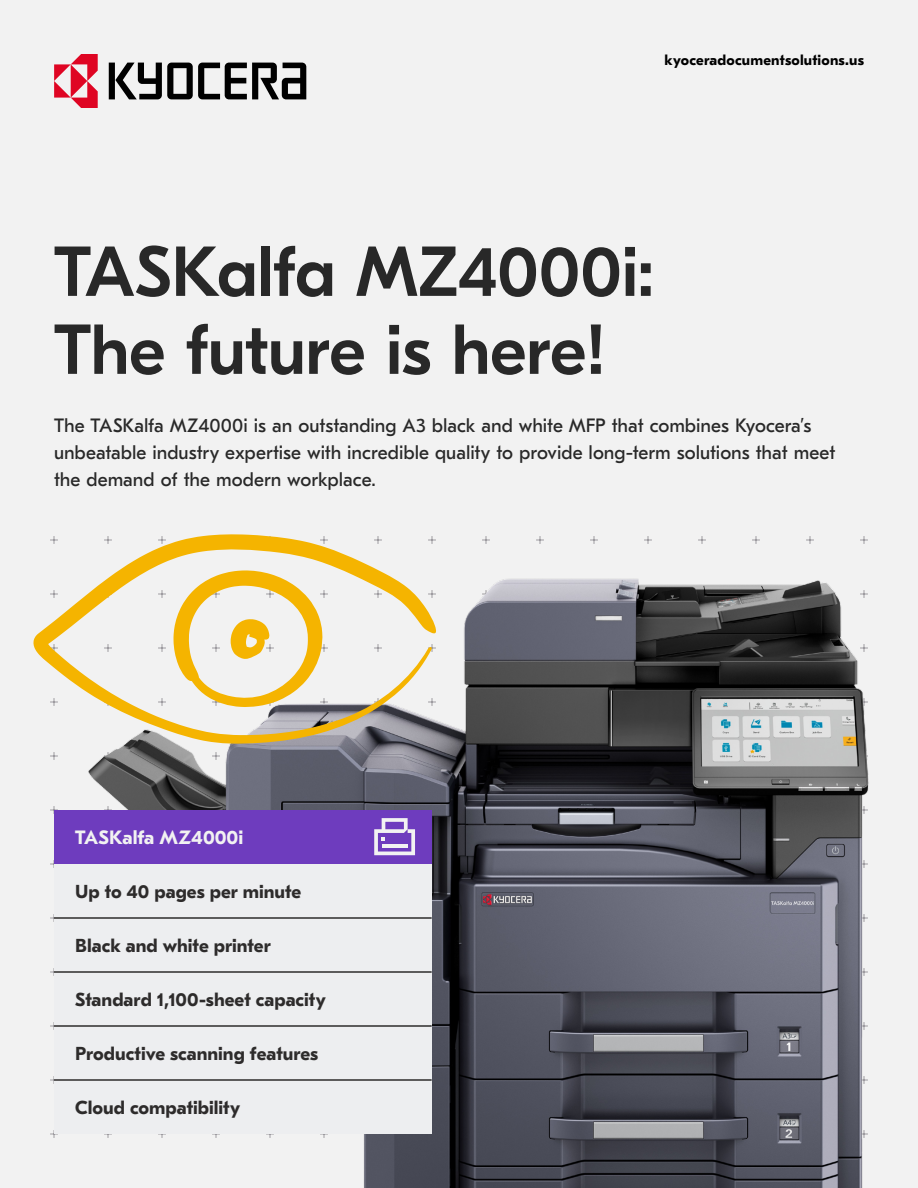
<style>
.page{position:relative;width:918px;height:1188px;background:#f2f2f2}
.page>*{position:absolute;margin:0;border:0;box-sizing:border-box;transform-origin:0 0}
.t1{font:500 70.5px/78px "GT Eesti Pro Display";letter-spacing:-.005em;color:#282828}
.t2{font:19.35px/27px "GT Eesti Pro Text";color:#282828}
.t3{font:700 19.35px "GT Eesti Pro Text";color:#f2f2f2}
.t4{font:700 18.75px "GT Eesti Pro Text";color:#2d2b2b}
.t5{font:700 14.7px "GT Eesti Pro Text";letter-spacing:.01em;color:#000}
</style>
<div class="page">
<img style="left:50px;top:578px;width:819px;height:610px">
<svg style="left:109px;top:63px;width:197px;height:36px"></svg>
<svg style="left:54px;top:54px;width:44px;height:54px"></svg>
<div style="left:54px;top:810px;width:378px;height:54px;background:#6e3cbe"></div>
<svg style="left:374px;top:818px;width:41px;height:37px"></svg>
<div style="left:54px;top:918px;width:378px;height:54px;background:#edeef0"></div>
<div style="left:54px;top:972px;width:378px;height:54px;background:#edeef0"></div>
<div style="left:54px;top:1026px;width:378px;height:54px;background:#edeef0"></div>
<div style="left:54px;top:1080px;width:378px;height:54px;background:#edeef0"></div>
<div style="left:54px;top:864px;width:378px;height:54px;background:#edeef0"></div>
<hr style="left:54px;top:917px;width:378px;height:2px;background:#2d2b2b">
<hr style="left:54px;top:971px;width:378px;height:2px;background:#2d2b2b">
<hr style="left:54px;top:1025px;width:378px;height:2px;background:#2d2b2b">
<hr style="left:54px;top:1079px;width:378px;height:2px;background:#2d2b2b">
<svg style="left:33px;top:534px;width:404px;height:210px"></svg>
<p class="t5" style="left:665px;top:52px;width:201px">kyoceradocumentsolutions.us</p>
<h1 class="t1" style="left:54px;top:235px;width:602px">TASKalfa MZ4000i:<br>The future is here!</h1>
<p class="t2" style="left:54px;top:412px;width:783px">The TASKalfa MZ4000i is an outstanding A3 black and white MFP that combines Kyocera’s unbeatable industry expertise with incredible quality to provide long-term solutions that meet the demand of the modern workplace.</p>
<p class="t3" style="left:75px;top:827px;width:170px">TASKalfa MZ4000i</p>
<p class="t4" style="left:75px;top:881px;width:228px">Up to 40 pages per minute</p>
<p class="t4" style="left:75px;top:935px;width:197px">Black and white printer</p>
<p class="t4" style="left:75px;top:989px;width:252px">Standard 1,100-sheet capacity</p>
<p class="t4" style="left:75px;top:1043px;width:245px">Productive scanning features</p>
<p class="t4" style="left:75px;top:1097px;width:166px">Cloud compatibility</p>
</div>
